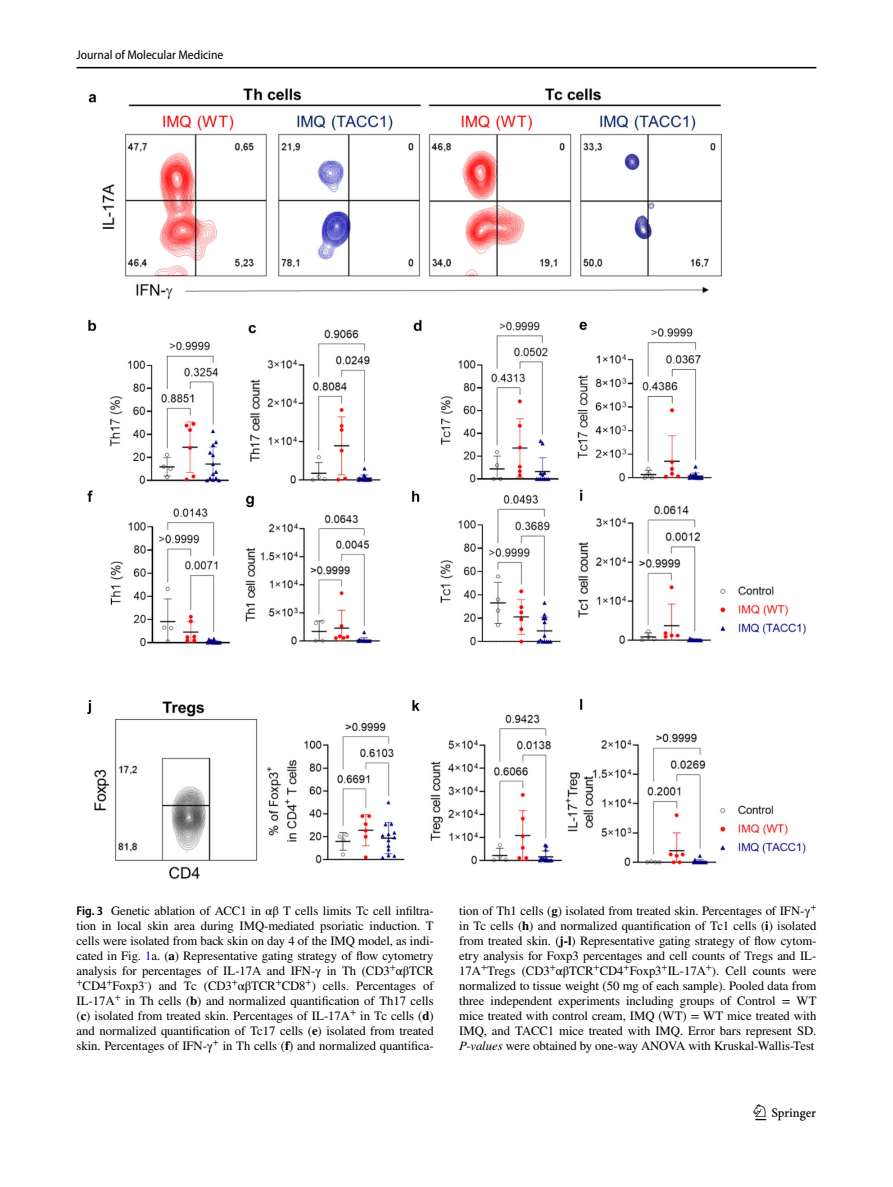
<style>
.page{position:relative;width:893px;height:1187px;background:#fff}
.page>*{position:absolute;margin:0;border:0;box-sizing:border-box;transform-origin:0 0}
.t1{font:22.5px "Springnew Regular 3";color:#000}
.t2{font:12.75px/15px "STIX";letter-spacing:-.005em;color:#000;text-align:justify}
.t3{font:semi-condensed 12.75px "Myriad Pro";color:#000}
.s1{font-family:"Myriad Pro";font-weight:600;font-stretch:semi-condensed}
.s2{color:#00f}
.s3{font-weight:700}
.s4{font-style:italic}
</style>
<div class="page">
<hr style="left:77px;top:67px;width:739px;height:1px;background:#000">
<img style="left:87px;top:88px;width:719px;height:791px">
<p class="t3" style="left:77px;top:48px;width:148px">Journal of Molecular Medicine</p>
<p class="t2" style="left:77px;top:904px;width:359px"><span class="s1">Fig. 3</span> Genetic ablation of ACC1 in αβ T cells limits Tc cell infiltra&shy;tion in local skin area during IMQ-mediated psoriatic induction. T cells were isolated from back skin on day 4 of the IMQ model, as indi&shy;cated in Fig. <span class="s2">1</span>a. (<span class="s3">a</span>) Representative gating strategy of flow cytometry analysis for percentages of IL-17A and IFN-γ in Th (CD3<sup>+</sup>αβTCR <sup>+</sup>CD4<sup>+</sup>Foxp3<sup>-</sup>) and Tc (CD3<sup>+</sup>αβTCR<sup>+</sup>CD8<sup>+</sup>) cells. Percentages of IL-17A<sup>+</sup> in Th cells (<span class="s3">b</span>) and normalized quantification of Th17 cells (<span class="s3">c</span>) isolated from treated skin. Percentages of IL-17A<sup>+</sup> in Tc cells (<span class="s3">d</span>) and normalized quantification of Tc17 cells (<span class="s3">e</span>) isolated from treated skin. Percentages of IFN-γ<sup>+</sup> in Th cells (<span class="s3">f</span>) and normalized quantifica-</p>
<p class="t2" style="left:459px;top:904px;width:359px">tion of Th1 cells (<span class="s3">g</span>) isolated from treated skin. Percentages of IFN-γ<sup>+ </sup>in Tc cells (<span class="s3">h</span>) and normalized quantification of Tc1 cells (<span class="s3">i</span>) isolated from treated skin. (<span class="s3">j-l</span>) Representative gating strategy of flow cytom&shy;etry analysis for Foxp3 percentages and cell counts of Tregs and IL-17A<sup>+</sup>Tregs (CD3<sup>+</sup>αβTCR<sup>+</sup>CD4<sup>+</sup>Foxp3<sup>+</sup>IL-17A<sup>+</sup>). Cell counts were normalized to tissue weight (50 mg of each sample). Pooled data from three independent experiments including groups of Control = WT mice treated with control cream, IMQ (WT) = WT mice treated with IMQ, and TACC1 mice treated with IMQ. Error bars represent SD.<br><span class="s4">P-values</span> were obtained by one-way ANOVA with Kruskal-Wallis-Test</p>
<h1 class="t1" style="left:755px;top:1104px;width:62px">1 3</h1>
</div>
